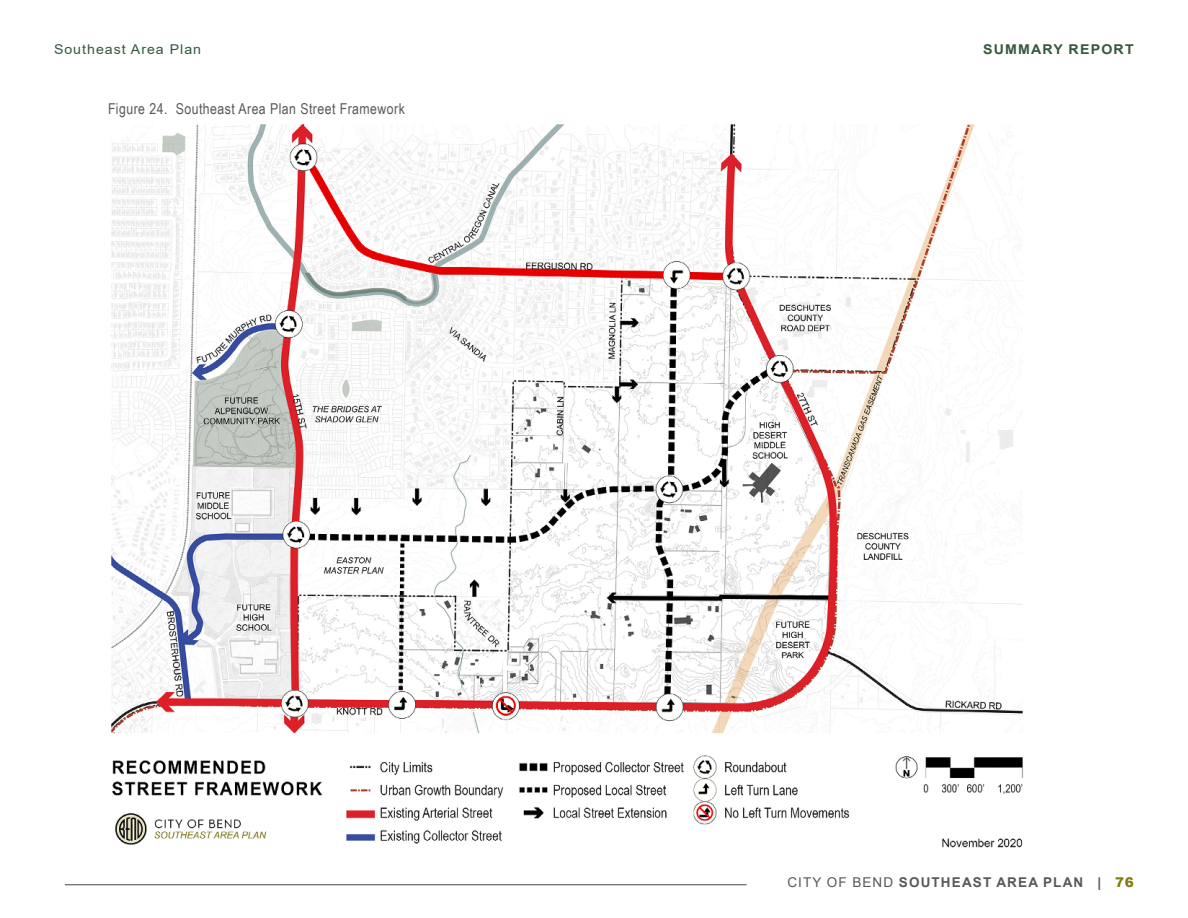
<style>
.page{position:relative;width:1188px;height:918px;background:#fff}
.page>*{position:absolute;margin:0;border:0;box-sizing:border-box;transform-origin:0 0}
.Figure_Numbers{font:15px "Arial Narrow";letter-spacing:.03em;color:#58595b}
.t1{font:700 13.5px "Arial";letter-spacing:.085em;color:#58595b}
.t2{font:13.5px "Arial";letter-spacing:.07em;color:#35583d;scale:1.05 1}
.t3{font:700 13.5px "Arial";letter-spacing:.085em;color:#35583d;scale:1.05 1}
.s1{font-weight:400}
.s2{font-weight:900;color:#837b17}
</style>
<div class="page">
<hr style="left:65px;top:884px;width:682px;height:1px;background:#58595b">
<img style="left:111px;top:124px;width:912px;height:724px">
<p class="t2" style="left:54px;top:40px;width:142px">Southeast Area Plan</p>
<p class="t3" style="left:983px;top:40px;width:145px">SUMMARY REPORT</p>
<p class="Figure_Numbers" style="left:108px;top:97px;width:298px">Figure 24. Southeast Area Plan Street Framework</p>
<p class="t1" style="left:787px;top:873px;width:348px"><span class="s1">CITY OF BEND</span> SOUTHEAST AREA PLAN | <span class="s2">76</span></p>
</div>
